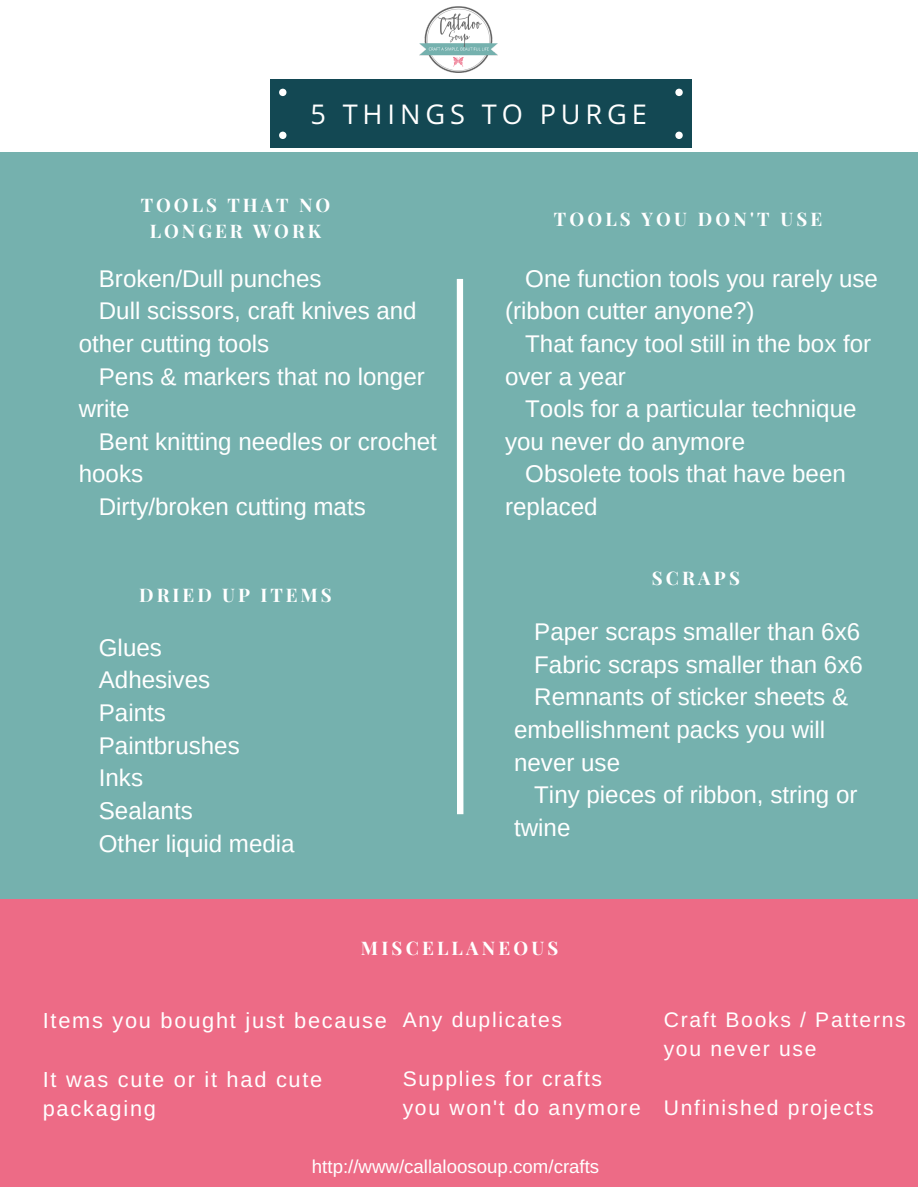
<style>
.page{position:relative;width:918px;height:1187px;background:#fff}
.page>*{position:absolute;margin:0;border:0;box-sizing:border-box;transform-origin:0 0}
.t1{font:27.15px "Open Sans";letter-spacing:.18em;color:#fff}
.t2{font:24.15px/32.7px "Arimo";color:#fff}
.t3{font:21.75px/29.2px "Arimo";letter-spacing:.08em;color:#fff}
.t4{font:21.15px/29.2px "Arimo";letter-spacing:.08em;color:#fff}
.t5{font:700 18.75px/25.8px "Playfair Display";letter-spacing:.17em;color:#fff;text-align:center}
.t6{font:18.75px "Arimo";color:#fff}
</style>
<div class="page">
<div style="left:0;top:153px;width:918px;height:1033px;background:#75b1ae"></div>
<div style="left:270px;top:80px;width:21px;height:20px;background:#134853"></div>
<svg style="left:279px;top:89px;width:7px;height:7px"></svg>
<div style="left:290px;top:80px;width:382px;height:20px;background:#134853"></div>
<div style="left:672px;top:80px;width:20px;height:20px;background:#134853"></div>
<svg style="left:675px;top:89px;width:8px;height:7px"></svg>
<div style="left:290px;top:128px;width:382px;height:20px;background:#134853"></div>
<div style="left:672px;top:128px;width:20px;height:20px;background:#134853"></div>
<svg style="left:675px;top:132px;width:8px;height:7px"></svg>
<div style="left:270px;top:100px;width:21px;height:28px;background:#134853"></div>
<div style="left:672px;top:100px;width:20px;height:28px;background:#134853"></div>
<div style="left:270px;top:128px;width:21px;height:20px;background:#134853"></div>
<svg style="left:279px;top:132px;width:7px;height:7px"></svg>
<div style="left:290px;top:100px;width:382px;height:28px;background:#134853"></div>
<div style="left:0;top:898px;width:918px;height:288px;background:#ed6b86"></div>
<div style="left:457px;top:279px;width:7px;height:535px;background:#fff"></div>
<img style="left:420px;top:6px;width:77px;height:67px">
<p class="t1" style="left:310px;top:95px;width:338px">5 THINGS TO PURGE</p>
<p class="t5" style="left:141px;top:192px;width:191px">TOOLS THAT NO<br>LONGER WORK</p>
<p class="t2" style="left:99px;top:262px;width:224px">Broken/Dull punches</p>
<p class="t2" style="left:99px;top:294px;width:319px">Dull scissors, craft knives and</p>
<p class="t2" style="left:79px;top:327px;width:192px">other cutting tools</p>
<p class="t2" style="left:99px;top:360px;width:327px">Pens &amp; markers that no longer</p>
<p class="t2" style="left:79px;top:392px;width:52px">write</p>
<p class="t2" style="left:99px;top:425px;width:340px">Bent knitting needles or crochet</p>
<p class="t2" style="left:79px;top:458px;width:66px">hooks</p>
<p class="t2" style="left:99px;top:490px;width:268px">Dirty/broken cutting mats</p>
<p class="t5" style="left:139px;top:581px;width:194px">DRIED UP ITEMS</p>
<p class="t2" style="left:99px;top:631px;width:197px">Glues<br>Adhesives<br>Paints<br>Paintbrushes<br>Inks<br>Sealants<br>Other liquid media</p>
<p class="t5" style="left:554px;top:205px;width:270px">TOOLS YOU DON'T USE</p>
<p class="t2" style="left:505px;top:262px;width:374px;text-indent:20px">One function tools you rarely use (ribbon cutter anyone?)</p>
<p class="t2" style="left:505px;top:327px;width:368px;text-indent:20px">That fancy tool still in the box for over a year</p>
<p class="t2" style="left:505px;top:392px;width:353px;text-indent:20px">Tools for a particular technique you never do anymore</p>
<p class="t2" style="left:505px;top:458px;width:342px;text-indent:20px">Obsolete tools that have been replaced</p>
<p class="t5" style="left:652px;top:564px;width:90px">SCRAPS</p>
<p class="t2" style="left:534px;top:615px;width:327px">Paper scraps smaller than 6x6</p>
<p class="t2" style="left:534px;top:648px;width:330px">Fabric scraps smaller than 6x6</p>
<p class="t2" style="left:534px;top:680px;width:315px">Remnants of sticker sheets &amp;</p>
<p class="t2" style="left:514px;top:713px;width:313px">embellishment packs you will</p>
<p class="t2" style="left:514px;top:746px;width:107px">never use</p>
<p class="t2" style="left:534px;top:778px;width:325px">Tiny pieces of ribbon, string or</p>
<p class="t2" style="left:514px;top:811px;width:58px">twine</p>
<p class="t5" style="left:361px;top:934px;width:199px">MISCELLANEOUS</p>
<p class="t3" style="left:43px;top:1006px;width:346px">Items you bought just because</p>
<p class="t3" style="left:43px;top:1064px;width:281px">It was cute or it had cute packaging</p>
<p class="t4" style="left:403px;top:1005px;width:161px">Any duplicates</p>
<p class="t4" style="left:403px;top:1063px;width:240px">Supplies for crafts you won't do anymore</p>
<p class="t6" style="left:312px;top:1156px;width:289px">http://www/callaloosoup.com/crafts</p>
<p class="t4" style="left:664px;top:1005px;width:244px">Craft Books / Patterns you never use</p>
<p class="t4" style="left:664px;top:1093px;width:211px">Unfinished projects</p>
</div>
